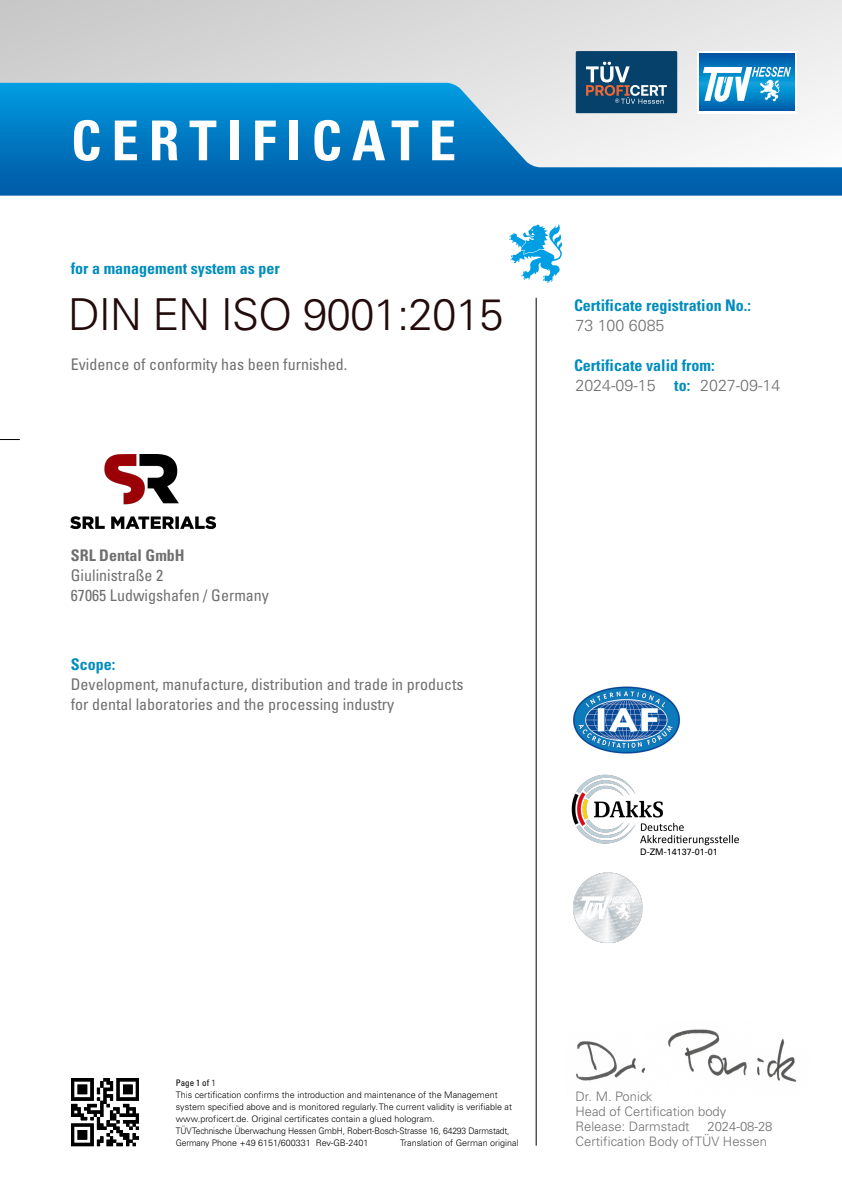
<style>
.page{position:relative;width:842px;height:1191px;background:#fff}
.page>*{position:absolute;margin:0;border:0;box-sizing:border-box;transform-origin:0 0}
.t1{font:700 condensed 55px "Univers";letter-spacing:.18em;color:#fff}
.t2{font:300 condensed 44px "Univers";letter-spacing:-.02em;color:#230b0c}
.t3{font:condensed 16px/20px "Univers";color:#706f6f}
.t4{font:700 condensed 16px/20px "Univers";color:#008dbd}
.t5{font:300 16px "Univers";color:#706f6f}
.t6{font:700 condensed 16px "Univers";color:#706f6f}
.t7{font:300 condensed 13px/15.1px "Univers";color:#706f6f}
.t8{font:300 condensed 9px/12px "Univers";color:#000}
.t9{font:9px "Univers";color:#000}
.s1{font-weight:400}
</style>
<div class="page">
<div style="left:0;top:0;width:842px;height:170px;background:linear-gradient(to right,#cacbcb,#ececec)"></div>
<hr style="left:536px;top:298px;width:1px;height:847px;background:#000">
<svg style="left:0;top:83px;width:842px;height:113px"></svg>
<svg style="left:509px;top:224px;width:53px;height:59px"></svg>
<svg style="left:0;top:439px;width:20px;height:1px"></svg>
<img style="left:572px;top:774px;width:167px;height:71px">
<img style="left:573px;top:686px;width:107px;height:68px">
<img style="left:573px;top:872px;width:70px;height:70px">
<svg style="left:697px;top:51px;width:100px;height:62px"></svg>
<svg style="left:700px;top:54px;width:94px;height:57px;background:#0068b1"></svg>
<svg style="left:703px;top:67px;width:88px;height:35px"></svg>
<svg style="left:575px;top:51px;width:102px;height:62px;background:#265577"></svg>
<img style="left:71px;top:1078px;width:69px;height:69px">
<img style="left:576px;top:1029px;width:221px;height:53px">
<img style="left:71px;top:454px;width:144px;height:75px">
<h1 class="t1" style="left:71px;top:107px;width:387px">CERTIFICATE</h1>
<h3 class="t4" style="left:71px;top:258px;width:210px">for a management system as per</h3>
<h2 class="t2" style="left:68px;top:288px;width:437px">DIN EN ISO 9001:2015</h2>
<h3 class="t3" style="left:71px;top:354px;width:278px">Evidence of conformity has been furnished.</h3>
<h3 class="t6" style="left:71px;top:546px;width:115px">SRL Dental GmbH</h3>
<h3 class="t3" style="left:71px;top:565px;width:200px">Giulinistraße 2<br>67065 Ludwigshafen / Germany</h3>
<h3 class="t4" style="left:71px;top:654px;width:46px">Scope:</h3>
<h3 class="t3" style="left:71px;top:674px;width:394px">Development, manufacture, distribution and trade in products for dental laboratories and the processing industry</h3>
<h3 class="t4" style="left:574px;top:295px;width:178px">Certificate registration No.:</h3>
<h3 class="t5" style="left:575px;top:315px;width:90px">73 100 6085</h3>
<h3 class="t4" style="left:674px;top:355px;width:42px;text-indent:-100px">Certificate valid from: to:</h3>
<h3 class="t5" style="left:575px;top:375px;width:82px">2024-09-15</h3>
<h3 class="t5" style="left:700px;top:375px;width:82px">2027-09-14</h3>
<p class="t9" style="left:640px;top:846px;width:79px">D-ZM-14137-01-01</p>
<p class="t8" style="left:176px;top:1077px;width:338px"><span class="s1">Page 1 of</span> 1<br>This certification confirms the introduction and maintenance of the Management system specified above and is monitored regularly. The current validity is verifiable at www.proficert.de. Original certificates contain a glued hologram.<br>TÜV Technische Überwachung Hessen GmbH, Robert-Bosch-Strasse 16, 64293 Darmstadt, Germany Phone +49 6151/600331 Rev-GB-2401</p>
<p class="t8" style="left:400px;top:1137px;width:120px">Translation of German original</p>
<h3 class="t7" style="left:575px;top:1088px;width:193px">Dr. M. Ponick<br>Head of Certification body<br>Release: Darmstadt<br>Certification Body of TÜV Hessen</h3>
<h3 class="t7" style="left:707px;top:1118px;width:67px">2024-08-28</h3>
</div>
